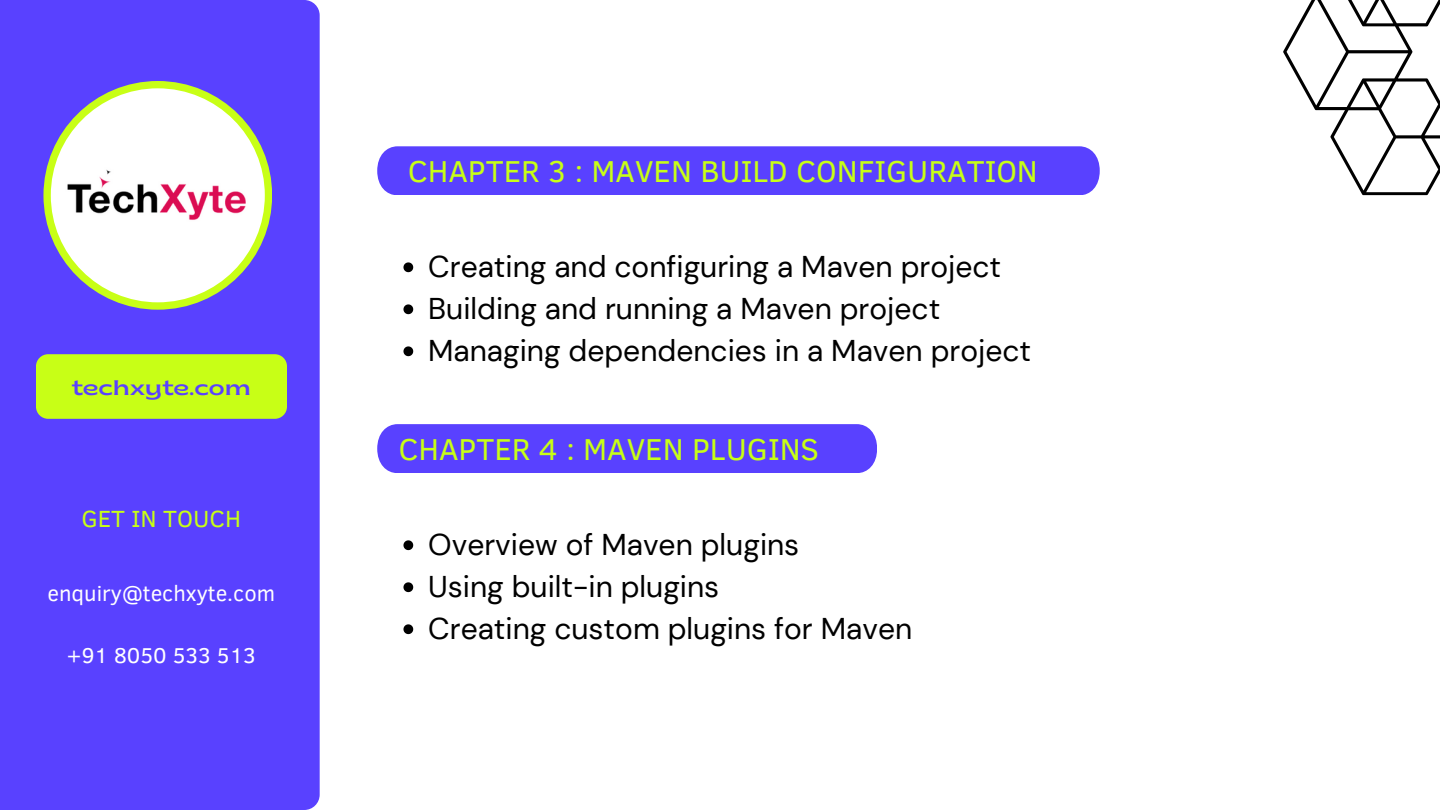
<style>
.page{position:relative;width:1440px;height:810px;background:#fff}
.page>*{position:absolute;margin:0;border:0;box-sizing:border-box;transform-origin:0 0}
.t1{font:31px "Clear Sans";color:#c8ff16}
.t2{font:30px "DM Sans";color:#000}
.t3{font:24px "Clear Sans";color:#c8ff16}
.t4{font:22px "Clear Sans";color:#fff}
.t5{font:semi-expanded 21px "Brice";color:#5941ff}
</style>
<div class="page">
<div style="left:0;top:0;width:320px;height:810px;background:#5941ff"></div>
<div style="left:36px;top:354px;width:251px;height:65px;background:#c8ff16;border-radius:12px"></div>
<div style="left:377px;top:146px;width:723px;height:49px;background:#5941ff"></div>
<div style="left:43px;top:81px;width:229px;height:229px;background:#c8ff16;border-radius:50%"></div>
<img style="left:51px;top:88px;width:214px;height:214px;border-radius:50%">
<svg style="left:403px;top:262px;width:10px;height:10px"></svg>
<svg style="left:403px;top:304px;width:10px;height:10px"></svg>
<svg style="left:403px;top:346px;width:10px;height:10px"></svg>
<svg style="left:403px;top:540px;width:10px;height:10px"></svg>
<svg style="left:403px;top:582px;width:10px;height:10px"></svg>
<svg style="left:403px;top:624px;width:10px;height:10px"></svg>
<svg style="left:1283px;top:0;width:157px;height:195px"></svg>
<div style="left:377px;top:424px;width:500px;height:49px;background:#5941ff"></div>
<p class="t5" style="left:72px;top:379px;width:181px">techxyte.com</p>
<p class="t3" style="left:81px;top:501px;width:161px">GET IN TOUCH</p>
<p class="t4" style="left:47px;top:578px;width:229px">enquiry@techxyte.com</p>
<p class="t4" style="left:67px;top:639px;width:191px">+91 8050 533 513</p>
<p class="t1" style="left:408px;top:148px;width:632px">CHAPTER 3 : MAVEN BUILD CONFIGURATION</p>
<p class="t2" style="left:428px;top:248px;width:574px">Creating and configuring a Maven project</p>
<p class="t2" style="left:428px;top:290px;width:514px">Building and running a Maven project</p>
<p class="t2" style="left:428px;top:332px;width:604px">Managing dependencies in a Maven project</p>
<p class="t1" style="left:398px;top:426px;width:422px">CHAPTER 4 : MAVEN PLUGINS</p>
<p class="t2" style="left:428px;top:526px;width:373px">Overview of Maven plugins</p>
<p class="t2" style="left:428px;top:568px;width:293px">Using built-in plugins</p>
<p class="t2" style="left:428px;top:610px;width:486px">Creating custom plugins for Maven</p>
</div>
